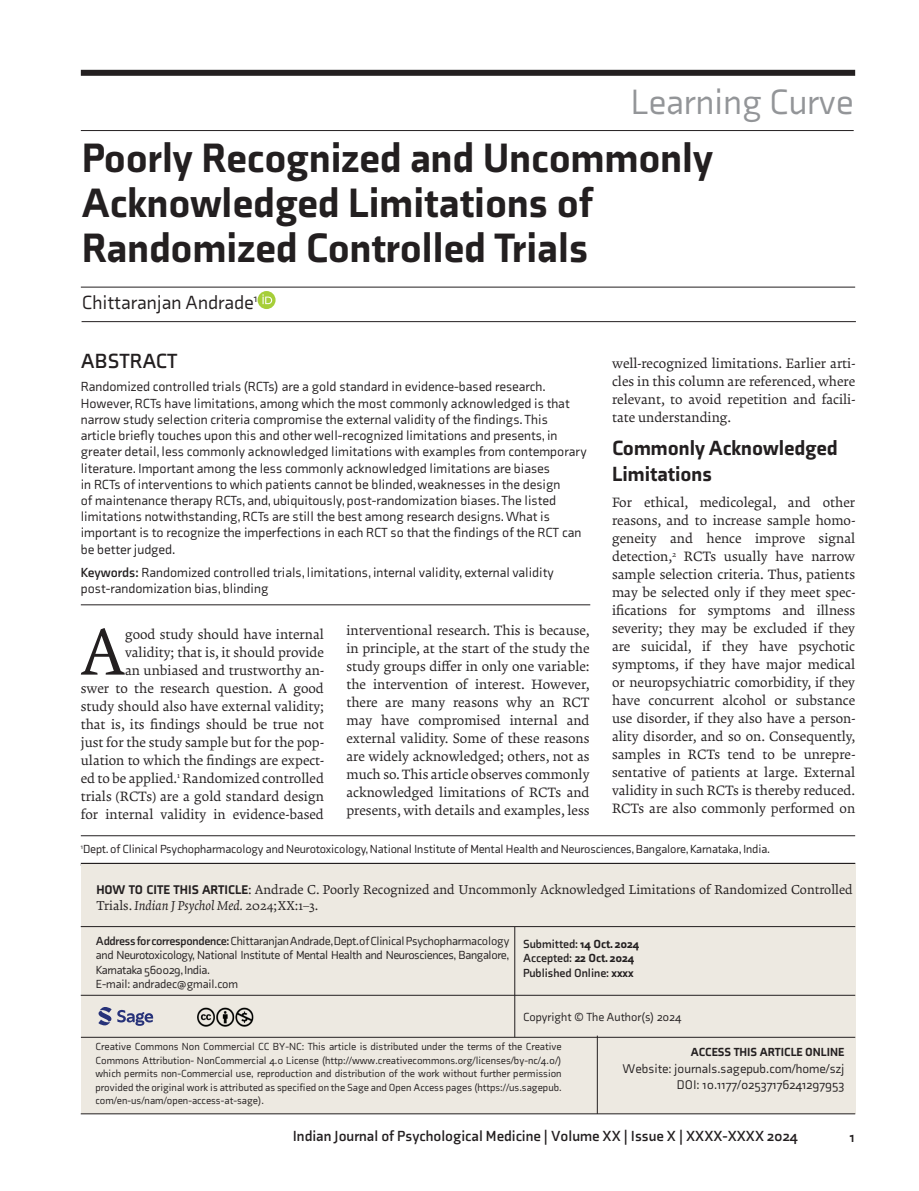
<style>
.page{position:relative;width:919px;height:1191px;background:#fff}
.page>*{position:absolute;margin:0;border:0;box-sizing:border-box;transform-origin:0 0}
.t1{font:65.7px "Krete";color:#231f20}
.t2{font:900 42px/45px "Axia";color:#231f20}
.t3{font:36px "Axia";color:#939598}
.t4{font:900 21px/25.2px "Axia";color:#231f20}
.t5{font:700 21px "Axia";color:#231f20}
.t6{font:19.5px "Axia";color:#231f20}
.t7{font:700 15px "Axia";color:#231f20}
.t8{font:13.5px/18px "Krete";color:#231f20;text-align:justify}
.t9{font:13.5px/16.2px "Axia";color:#231f20}
.t10{font:12.9px/16.5px "Krete";color:#231f20}
.t11{font:12.9px/16.5px "Axia";color:#231f20;text-align:right}
.t12{font:12px/14.4px "Axia";letter-spacing:-.03em;color:#231f20}
.t13{font:12px "Axia";letter-spacing:-.01em;color:#231f20}
.t14{font:700 12px/14.4px "Axia";color:#231f20}
.t15{font:900 12px "Axia";color:#231f20}
.t16{font:10.5px/13.5px "Axia";color:#231f20;text-align:justify}
.s1{font-weight:700}
.s2{font-family:"Axia";font-weight:900}
.s3{font-style:italic}
.s4{font-weight:900}
</style>
<div class="page">
<div style="left:81px;top:70px;width:774px;height:6px;background:#231f20"></div>
<hr style="left:81px;top:130px;width:772px;height:1px;background:#231f20">
<hr style="left:81px;top:287px;width:774px;height:1px;background:#231f20">
<hr style="left:82px;top:321px;width:773px;height:1px;background:#231f20">
<hr style="left:81px;top:835px;width:774px;height:1px;background:#231f20">
<hr style="left:81px;top:863px;width:774px;height:3px;background:#231f20">
<div style="left:81px;top:864px;width:774px;height:249px;background:#ede9e1"></div>
<hr style="left:81px;top:995px;width:774px;height:1px;background:#231f20">
<hr style="left:81px;top:1037px;width:774px;height:1px;background:#231f20">
<hr style="left:81px;top:1113px;width:774px;height:1px;background:#231f20">
<hr style="left:597px;top:1035px;width:1px;height:78px;background:#231f20">
<hr style="left:514px;top:927px;width:1px;height:110px;background:#231f20">
<hr style="left:81px;top:926px;width:774px;height:1px;background:#231f20">
<img style="left:197px;top:1007px;width:56px;height:20px">
<svg style="left:98px;top:1007px;width:55px;height:18px"></svg>
<div style="left:257px;top:291px;width:18px;height:18px;background:#a6ce39;border-radius:50%"></div>
<svg style="left:262px;top:294px;width:10px;height:10px"></svg>
<hr style="left:81px;top:604px;width:509px;height:1px;background:#231f20">
<h3 class="t3" style="left:630px;top:80px;width:224px">Learning Curve</h3>
<h2 class="t2" style="left:82px;top:135px;width:632px">Poorly Recognized and Uncommonly<br>Acknowledged Limitations of<br>Randomized Controlled Trials</h2>
<h3 class="t6" style="left:82px;top:290px;width:177px">Chittaranjan Andrade<sup>1</sup></h3>
<h3 class="t5" style="left:81px;top:348px;width:98px">ABSTRACT</h3>
<p class="t9" style="left:81px;top:379px;width:507px">Randomized controlled trials (RCTs) are a gold standard in evidence-based research.<br>However, RCTs have limitations, among which the most commonly acknowledged is that narrow study selection criteria compromise the external validity of the findings. This<br>article briefly touches upon this and other well-recognized limitations and presents, in greater detail, less commonly acknowledged limitations with examples from contemporary literature. Important among the less commonly acknowledged limitations are biases<br>in RCTs of interventions to which patients cannot be blinded, weaknesses in the design<br>of maintenance therapy RCTs, and, ubiquitously, post-randomization biases. The listed limitations notwithstanding, RCTs are still the best among research designs. What is important is to recognize the imperfections in each RCT so that the findings of the RCT can be better judged.</p>
<p class="t9" style="left:81px;top:564px;width:474px"><span class="s1">Keywords:</span> Randomized controlled trials, limitations, internal validity, external validity post-randomization bias, blinding</p>
<p class="t8" style="left:81px;top:625px;width:244px;text-align:right">good study should have internal validity; that is, it should provide<br>an unbiased and trustworthy an-<br>swer to the research question. A good study should also have external validity; that is, its findings should be true not just for the study sample but for the pop&shy;ulation to which the findings are expect&shy;ed to be applied.<sup>1</sup> Randomized controlled trials (RCTs) are a gold standard design for internal validity in evidence-based</p>
<p class="t8" style="left:346px;top:622px;width:244px">interventional research. This is because, in principle, at the start of the study the study groups differ in only one variable: the intervention of interest. However, there are many reasons why an RCT may have compromised internal and external validity. Some of these reasons are widely acknowledged; others, not as much so. This article observes commonly acknowledged limitations of RCTs and presents, with details and examples, less</p>
<h1 class="t1" style="left:81px;top:613px;width:46px">A</h1>
<p class="t8" style="left:612px;top:354px;width:244px">well-recognized limitations. Earlier arti&shy;cles in this column are referenced, where relevant, to avoid repetition and facili&shy;tate understanding.</p>
<h3 class="t4" style="left:612px;top:435px;width:227px">Commonly Acknowledged<br>Limitations</h3>
<p class="t8" style="left:612px;top:494px;width:244px">For ethical, medicolegal, and other reasons, and to increase sample homo&shy;geneity and hence improve signal detection,<sup>2</sup> RCTs usually have narrow sample selection criteria. Thus, patients may be selected only if they meet spec&shy;ifications for symptoms and illness severity; they may be excluded if they are suicidal, if they have psychotic symptoms, if they have major medical or neuropsychiatric comorbidity, if they have concurrent alcohol or substance use disorder, if they also have a person&shy;ality disorder, and so on. Consequently, samples in RCTs tend to be unrepre&shy;sentative of patients at large. External validity in such RCTs is thereby reduced.<br>RCTs are also commonly performed on</p>
<p class="t13" style="left:81px;top:841px;width:690px"><sup>1</sup>Dept. of Clinical Psychopharmacology and Neurotoxicology, National Institute of Mental Health and Neurosciences, Bangalore, Karnataka, India.</p>
<p class="t10" style="left:96px;top:881px;width:757px"><span class="s2">HOW TO CITE THIS ARTICLE</span>: Andrade C. Poorly Recognized and Uncommonly Acknowledged Limitations of Randomized Controlled<br>Trials. <span class="s3">Indian J Psychol Med.</span> 2024;XX:1–3.</p>
<p class="t12" style="left:96px;top:933px;width:415px"><span class="s1">Address for correspondence:</span> Chittaranjan Andrade,Dept.of Clinical Psychopharmacology and Neurotoxicology, National Institute of Mental Health and Neurosciences, Bangalore, Karnataka 560029, India.<br>E-mail: andradec@gmail.com</p>
<p class="t14" style="left:523px;top:936px;width:117px">Submitted: <span class="s4">14 Oct. 2024<br></span>Accepted: <span class="s4">22 Oct. 2024<br></span>Published Online: <span class="s4">xxxx</span></p>
<p class="t13" style="left:523px;top:1010px;width:160px">Copyright © The Author(s) 2024</p>
<p class="t16" style="left:95px;top:1039px;width:467px">Creative Commons Non Commercial CC BY-NC: This article is distributed under the terms of the Creative Commons Attribution- NonCommercial 4.0 License (http://www.creativecommons.org/licenses/by-nc/4.0/) which permits non-Commercial use, reproduction and distribution of the work without further permission provided the original work is attributed as specified on the Sage and Open Access pages (https://us.sagepub. com/en-us/nam/open-access-at-sage).</p>
<p class="t15" style="left:690px;top:1044px;width:155px">ACCESS THIS ARTICLE ONLINE</p>
<p class="t11" style="left:622px;top:1060px;width:223px">Website: journals.sagepub.com/home/szj<br>DOI: 10.1177/02537176241297953</p>
<p class="t7" style="left:293px;top:1126px;width:506px">Indian Journal of Psychological Medicine | Volume XX | Issue X | XXXX-XXXX 2024</p>
<p class="t7" style="left:849px;top:1127px;width:6px">1</p>
</div>
